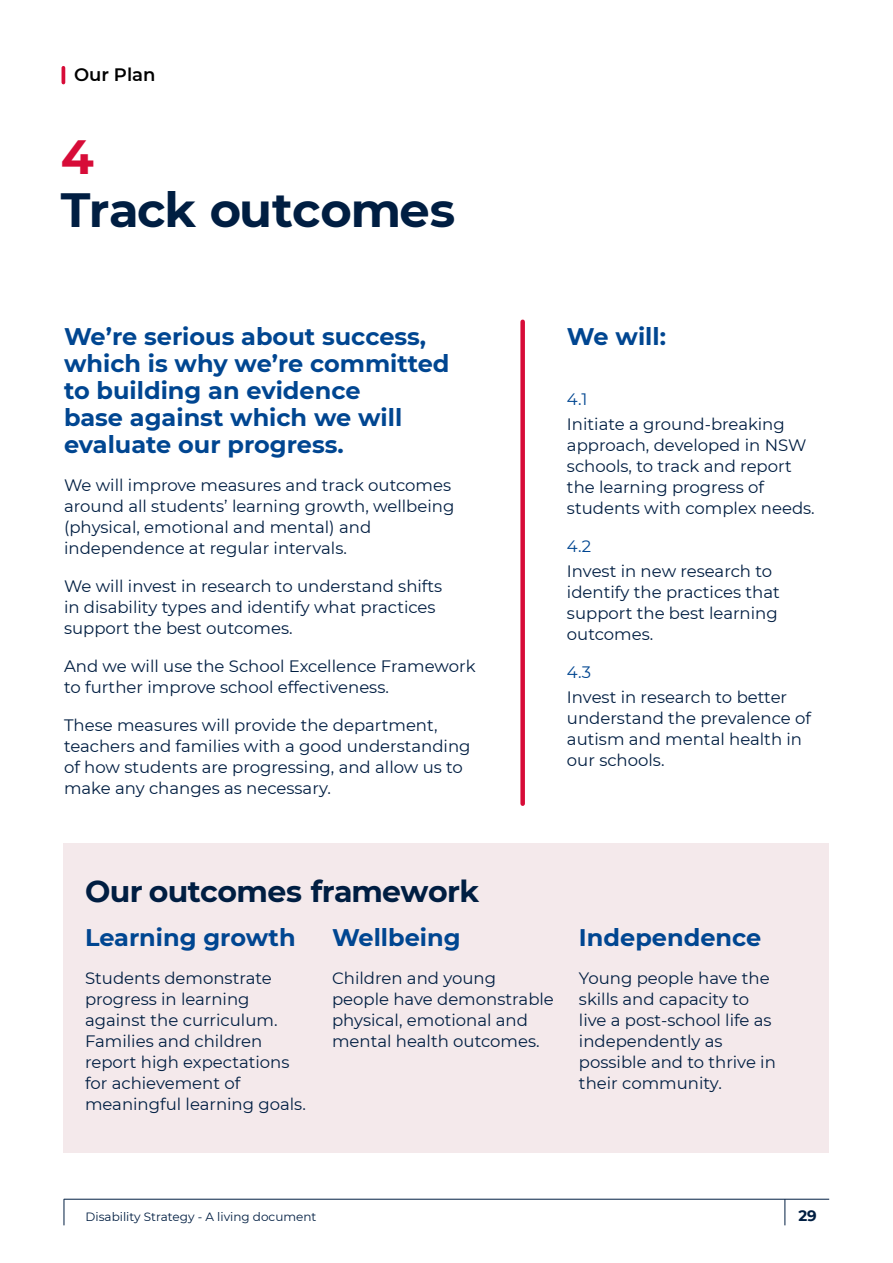
<style>
.page{position:relative;width:893px;height:1263px;background:#fff}
.page>*{position:absolute;margin:0;border:0;box-sizing:border-box;transform-origin:0 0}
.t1{font:700 48px/53.2px "Montserrat";letter-spacing:-.02em;color:#001e42}
.t2{font:700 30px "Montserrat";letter-spacing:-.02em;color:#001e42}
.t3{font:700 24px/27px "Montserrat";color:#004691}
.t4{font:600 18px "Montserrat";color:#000}
.t5{font:16.5px/21px "Montserrat";color:#001e42}
.t6{font:700 15px "Montserrat";color:#001e42}
.t7{font:12px "Montserrat";color:#001e42}
.s1{color:#d70c38}
.s2{color:#004691}
</style>
<div class="page">
<div style="left:64px;top:843px;width:765px;height:309px;background:#f4e9eb"></div>
<hr style="left:62px;top:68px;width:3px;height:15px;background:#d70c38">
<div style="left:520px;top:322px;width:5px;height:482px;background:#d70c38"></div>
<hr style="left:64px;top:1199px;width:765px;height:1px;background:#001e42">
<svg style="left:64px;top:1199px;width:1px;height:26px"></svg>
<svg style="left:785px;top:1199px;width:1px;height:26px"></svg>
<p class="t4" style="left:74px;top:62px;width:83px">Our Plan</p>
<p class="t1" style="left:61px;top:128px;width:396px"><span class="s1">4<br></span>Track outcomes</p>
<p class="t3" style="left:64px;top:322px;width:387px">We’re serious about success, which is why we’re committed to building an evidence<br>base against which we will evaluate our progress.</p>
<p class="t5" style="left:64px;top:474px;width:392px">We will improve measures and track outcomes around all students’ learning growth, wellbeing (physical, emotional and mental) and independence at regular intervals.</p>
<p class="t5" style="left:64px;top:575px;width:380px">We will invest in research to understand shifts in disability types and identify what practices support the best outcomes.</p>
<p class="t5" style="left:64px;top:655px;width:413px">And we will use the School Excellence Framework to further improve school effectiveness.</p>
<p class="t5" style="left:64px;top:714px;width:408px">These measures will provide the department, teachers and families with a good understanding of how students are progressing, and allow us to make any changes as necessary.</p>
<p class="t3" style="left:567px;top:322px;width:100px">We will:</p>
<p class="t5" style="left:567px;top:386px;width:219px;line-height:25.2px"><span class="s2">4.1<br></span>Initiate a ground-breaking</p>
<p class="t5" style="left:567px;top:434px;width:249px">approach, developed in NSW schools, to track and report the learning progress of students with complex needs.</p>
<p class="t5" style="left:567px;top:533px;width:207px;line-height:25.2px"><span class="s2">4.2<br></span>Invest in new research to</p>
<p class="t5" style="left:567px;top:581px;width:214px">identify the practices that support the best learning outcomes.</p>
<p class="t5" style="left:567px;top:659px;width:222px;line-height:25.2px"><span class="s2">4.3<br></span>Invest in research to better</p>
<p class="t5" style="left:567px;top:707px;width:246px">understand the prevalence of autism and mental health in our schools.</p>
<p class="t2" style="left:85px;top:869px;width:396px">Our outcomes framework</p>
<p class="t3" style="left:85px;top:922px;width:212px">Learning growth</p>
<p class="t5" style="left:85px;top:966px;width:222px">Students demonstrate progress in learning against the curriculum.<br>Families and children report high expectations for achievement of meaningful learning goals.</p>
<p class="t3" style="left:332px;top:922px;width:130px">Wellbeing</p>
<p class="t5" style="left:332px;top:966px;width:223px">Children and young people have demonstrable physical, emotional and mental health outcomes.</p>
<p class="t3" style="left:579px;top:922px;width:184px">Independence</p>
<p class="t5" style="left:579px;top:966px;width:198px">Young people have the skills and capacity to live a post-school life as independently as possible and to thrive in their community.</p>
<p class="t7" style="left:86px;top:1209px;width:232px">Disability Strategy - A living document</p>
<p class="t6" style="left:798px;top:1205px;width:20px">29</p>
</div>
